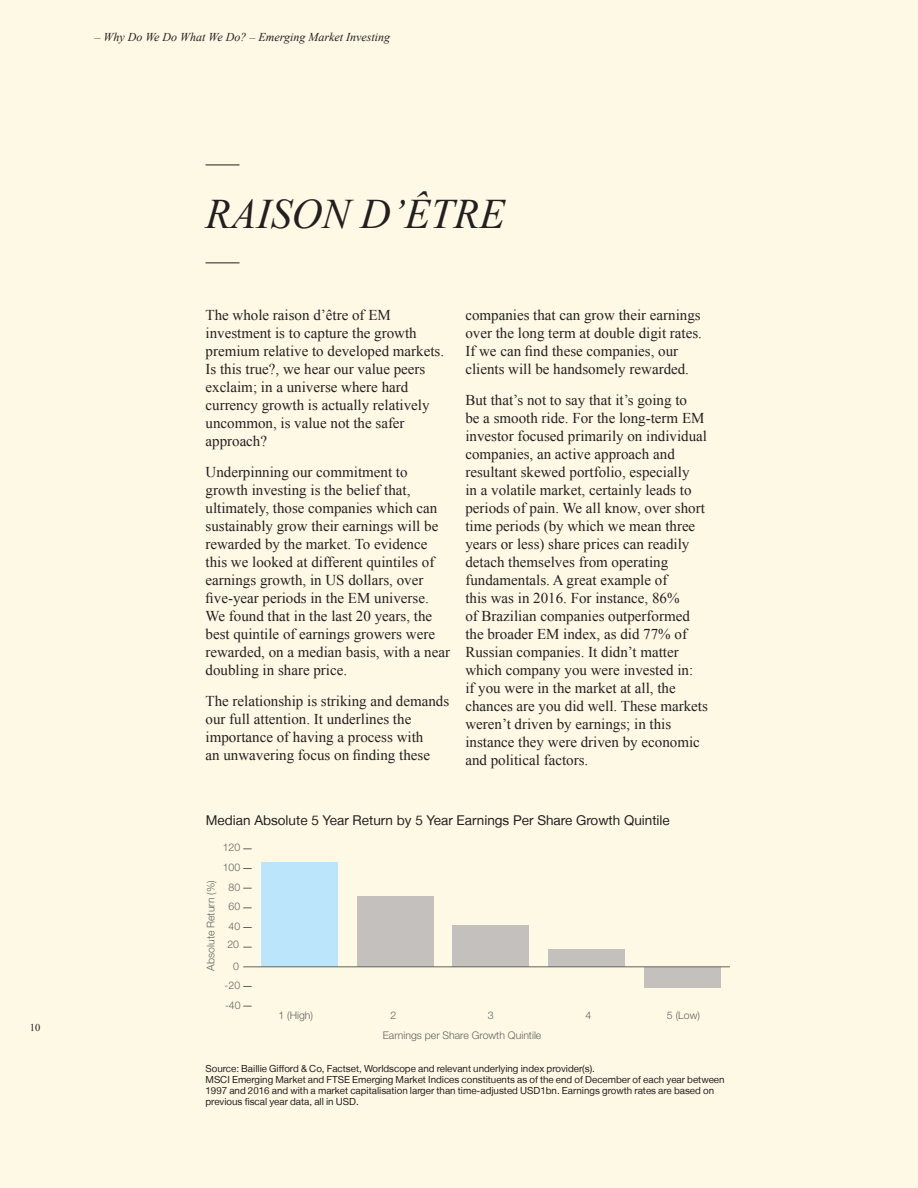
<style>
.page{position:relative;width:918px;height:1188px;background:#fef9e5}
.page>*{position:absolute;margin:0;border:0;box-sizing:border-box;transform-origin:0 0}
.t1{font:italic 42px "Times New Roman";color:#231f20}
.t2{font:15px/18px "Times New Roman";color:#231f20}
.t3{font:13.5px "Helvetica Neue LT";color:#231f20}
.t4{font:italic 12px "Times New Roman";color:#231f20}
.t5{font:300 10.5px "Helvetica Neue";color:#626360}
.t6{font:10.5px "Times New Roman";color:#231f20}
.t7{font:9.75px/11.2px "Helvetica Neue LT";color:#231f20}
</style>
<div class="page">
<hr style="left:206px;top:165px;width:34px;height:1px;background:#231f20">
<hr style="left:206px;top:262px;width:34px;height:1px;background:#231f20">
<div style="left:261px;top:862px;width:77px;height:105px;background:#bae5fa"></div>
<div style="left:357px;top:897px;width:76px;height:70px;background:#c3c0be"></div>
<div style="left:453px;top:925px;width:76px;height:42px;background:#c3c0be"></div>
<div style="left:548px;top:950px;width:77px;height:17px;background:#c3c0be"></div>
<div style="left:644px;top:967px;width:76px;height:20px;background:#c3c0be"></div>
<hr style="left:243px;top:967px;width:487px;height:1px;background:#626360">
<p class="t4" style="left:94px;top:29px;width:297px">– Why Do We Do What We Do? – Emerging Market Investing</p>
<p class="t6" style="left:30px;top:1020px;width:12px">10</p>
<h1 class="t1" style="left:206px;top:186px;width:301px">RAISON D’ÊTRE</h1>
<p class="t2" style="left:206px;top:306px;width:240px">The whole raison d’être of EM investment is to capture the growth premium relative to developed markets.<br>Is this true?, we hear our value peers exclaim; in a universe where hard currency growth is actually relatively uncommon, is value not the safer approach?</p>
<p class="t2" style="left:206px;top:463px;width:246px">Underpinning our commitment to growth investing is the belief that, ultimately, those companies which can sustainably grow their earnings will be rewarded by the market. To evidence this we looked at different quintiles of earnings growth, in US dollars, over five-year periods in the EM universe.<br>We found that in the last 20 years, the best quintile of earnings growers were rewarded, on a median basis, with a near doubling in share price.</p>
<p class="t2" style="left:206px;top:692px;width:245px">The relationship is striking and demands our full attention. It underlines the importance of having a process with<br>an unwavering focus on finding these</p>
<p class="t2" style="left:465px;top:306px;width:238px">companies that can grow their earnings over the long term at double digit rates.<br>If we can find these companies, our clients will be handsomely rewarded.</p>
<p class="t2" style="left:465px;top:391px;width:244px">But that’s not to say that it’s going to<br>be a smooth ride. For the long-term EM investor focused primarily on individual companies, an active approach and resultant skewed portfolio, especially<br>in a volatile market, certainly leads to periods of pain. We all know, over short time periods (by which we mean three years or less) share prices can readily detach themselves from operating fundamentals. A great example of<br>this was in 2016. For instance, 86%<br>of Brazilian companies outperformed the broader EM index, as did 77% of Russian companies. It didn’t matter which company you were invested in:<br>if you were in the market at all, the chances are you did well. These markets weren’t driven by earnings; in this instance they were driven by economic and political factors.</p>
<p class="t3" style="left:206px;top:813px;width:466px">Median Absolute 5 Year Return by 5 Year Earnings Per Share Growth Quintile</p>
<p class="t5" style="left:223px;top:839px;width:19px">120</p>
<p class="t5" style="left:223px;top:859px;width:19px">100</p>
<p class="t5" style="left:202px;top:971px;width:92px;rotate:-90deg">Absolute Return (%)</p>
<p class="t5" style="left:229px;top:879px;width:13px">80</p>
<p class="t5" style="left:229px;top:898px;width:13px">60</p>
<p class="t5" style="left:229px;top:918px;width:13px">40</p>
<p class="t5" style="left:227px;top:936px;width:13px">20</p>
<p class="t5" style="left:233px;top:957px;width:7px">0</p>
<p class="t5" style="left:225px;top:977px;width:17px">-20</p>
<p class="t5" style="left:225px;top:997px;width:17px">-40</p>
<p class="t5" style="left:278px;top:1006px;width:36px">1 (High)</p>
<p class="t5" style="left:390px;top:1006px;width:7px">2</p>
<p class="t5" style="left:488px;top:1006px;width:7px">3</p>
<p class="t5" style="left:585px;top:1006px;width:7px">4</p>
<p class="t5" style="left:667px;top:1006px;width:35px">5 (Low)</p>
<p class="t5" style="left:383px;top:1027px;width:160px">Earnings per Share Growth Quintile</p>
<p class="t7" style="left:206px;top:1062px;width:521px">Source: Baillie Gifford &amp; Co, Factset, Worldscope and relevant underlying index provider(s).<br>MSCI Emerging Market and FTSE Emerging Market Indices constituents as of the end of December of each year between 1997 and 2016 and with a market capitalisation larger than time-adjusted USD1bn. Earnings growth rates are based on previous fiscal year data, all in USD.</p>
</div>
